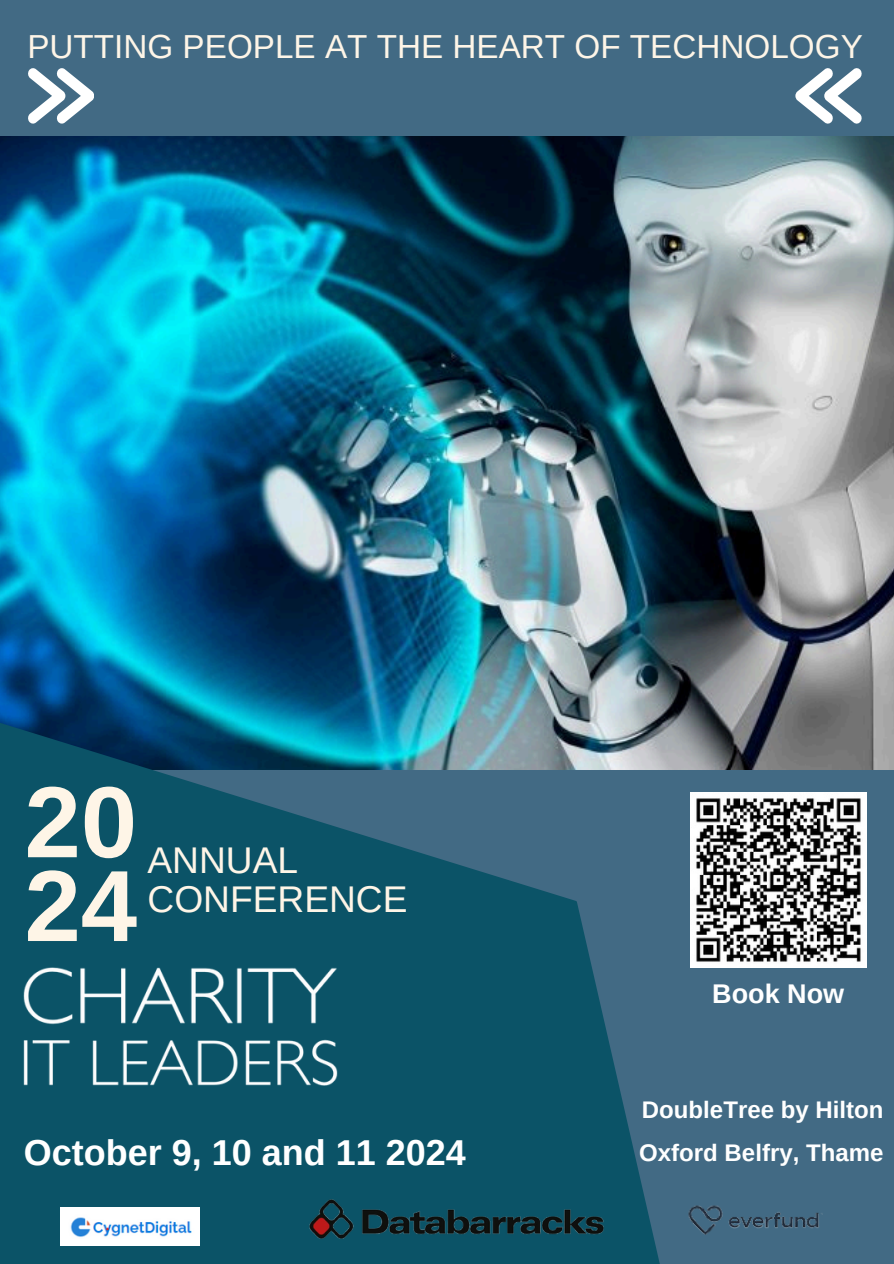
<style>
.page{position:relative;width:894px;height:1264px;background:#fff}
.page>*{position:absolute;margin:0;border:0;box-sizing:border-box;transform-origin:0 0}
.t1{font:700 101.1px/83.7px "Arimo";color:#fef5e7}
.t2{font:37.2px/39.5px "Arimo";color:#fef5e7}
.t3{font:700 36px "Arimo";color:#fff}
.t4{font:33.3px "Arimo";color:#fef5e7}
.t5{font:700 27px "Arimo";color:#fff}
.t6{font:700 24px "Arimo";color:#fff}
</style>
<div class="page">
<div style="left:0;top:0;width:893px;height:1263px;background:#426a84"></div>
<img style="left:0;top:136px;width:893px;height:329px">
<img style="left:0;top:465px;width:893px;height:798px">
<img style="left:309px;top:1199px;width:294px;height:39px">
<img style="left:24px;top:967px;width:314px;height:118px">
<img style="left:675px;top:1190px;width:154px;height:55px">
<svg style="left:795px;top:68px;width:66px;height:56px"></svg>
<svg style="left:28px;top:68px;width:66px;height:56px"></svg>
<img style="left:690px;top:792px;width:176px;height:175px">
<img style="left:60px;top:1207px;width:140px;height:38px">
<p class="t4" style="left:27px;top:28px;width:836px">PUTTING PEOPLE AT THE HEART OF TECHNOLOGY</p>
<p class="t1" style="left:25px;top:780px;width:114px">20<br>24</p>
<h5 class="t2" style="left:147px;top:840px;width:261px">ANNUAL<br>CONFERENCE</h5>
<p class="t5" style="left:712px;top:978px;width:133px">Book Now</p>
<h2 class="t6" style="left:641px;top:1095px;width:243px">DoubleTree by Hilton</h2>
<p class="t3" style="left:24px;top:1132px;width:443px">October 9, 10 and 11 2024</p>
<h2 class="t6" style="left:639px;top:1139px;width:245px">Oxford Belfry, Thame</h2>
</div>
